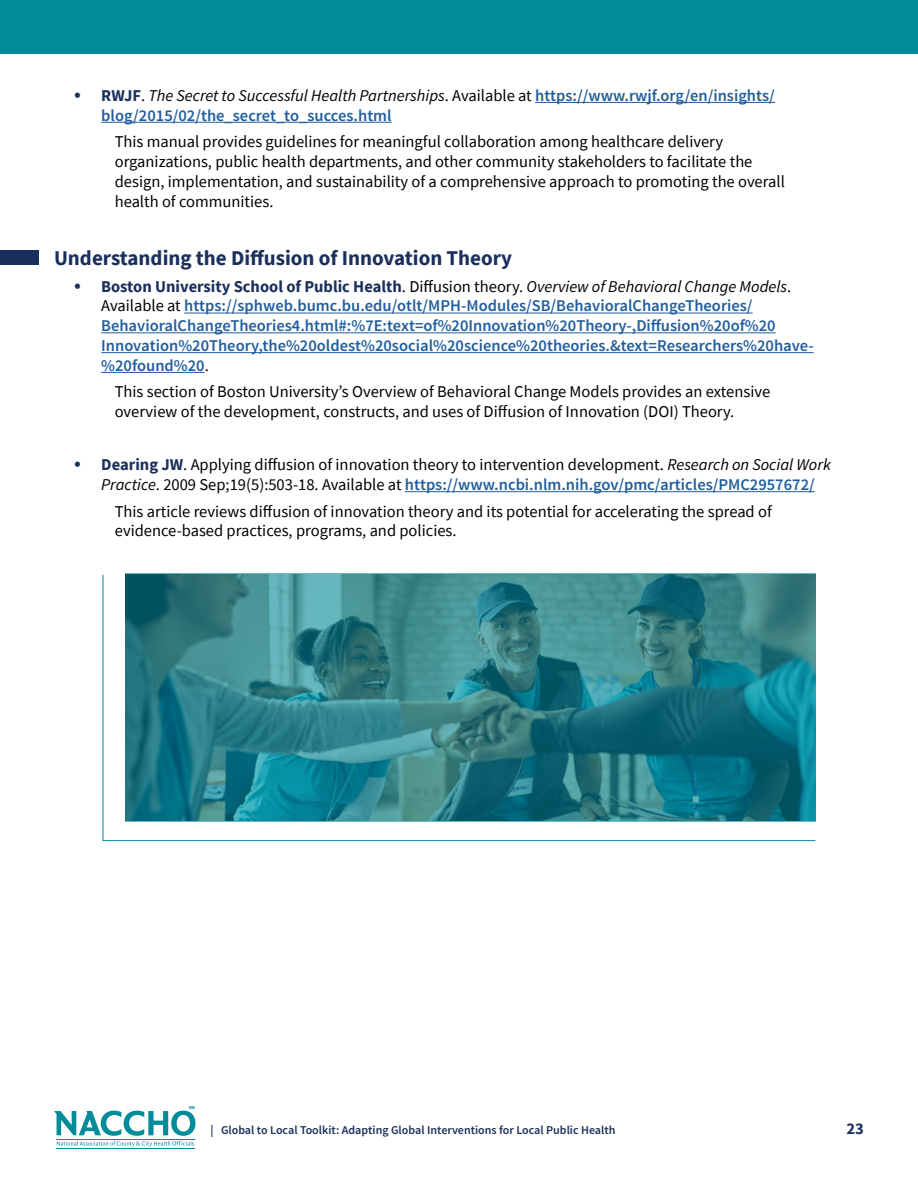
<style>
.page{position:relative;width:918px;height:1188px;background:#fff}
.page>*{position:absolute;margin:0;border:0;box-sizing:border-box;transform-origin:0 0}
.Section_header{font:700 21px "Source Sans Pro";color:#1a2f5b}
.t1{font:16.5px/19.8px "Source Sans Pro";color:#000}
.t2{font:600 16.5px/19.8px "Source Sans Pro";color:#215e9e}
.t3{font:700 16.5px "Source Sans Pro";color:#1a2f5a}
.t4{font:600 12px "Source Sans Pro";color:#1a2f5a}
.t5{font:700 4.35px "Myriad Pro";color:#008c99}
.s1{font-weight:400;font-size:22.5px;color:#1a2f5b}
.s2{font-weight:700;color:#1a2f5b}
.s3{font-weight:400;color:#000}
.s4{font-weight:400;font-style:italic;color:#000}
.s5{font-size:22.5px;color:#1a2f5b}
.s6{font-style:italic}
.s7{font-weight:600;color:#215e9e}
</style>
<div class="page">
<svg style="left:54px;top:1111px;width:141px;height:36px"></svg>
<hr style="left:56px;top:1139px;width:139px;height:1px;background:#008c99">
<hr style="left:56px;top:1148px;width:139px;height:1px;background:#008c99">
<hr style="left:535px;top:102px;width:240px;height:1px;background:#215e9e">
<hr style="left:101px;top:122px;width:291px;height:1px;background:#215e9e">
<hr style="left:184px;top:313px;width:569px;height:1px;background:#215e9e">
<hr style="left:101px;top:332px;width:675px;height:1px;background:#215e9e">
<hr style="left:101px;top:352px;width:713px;height:1px;background:#215e9e">
<hr style="left:101px;top:372px;width:104px;height:1px;background:#215e9e">
<hr style="left:405px;top:491px;width:410px;height:1px;background:#215e9e">
<div style="left:0;top:250px;width:38px;height:14px;background:#1a2f5b"></div>
<div style="left:0;top:0;width:918px;height:54px;background:#008b99"></div>
<svg style="left:102px;top:574px;width:714px;height:267px;background:#3e8b93"></svg>
<p class="t2" style="left:101px;top:86px;width:675px;text-indent:-27px"><span class="s1">•</span> <span class="s2">RWJF</span><span class="s3">.</span> <span class="s4">The Secret to Successful Health Partnerships</span><span class="s3">. Available at</span> https://www.rwjf.org/en/insights/ blog/2015/02/the_secret_to_succes.html</p>
<p class="t1" style="left:115px;top:132px;width:672px">This manual provides guidelines for meaningful collaboration among healthcare delivery organizations, public health departments, and other community stakeholders to facilitate the design, implementation, and sustainability of a comprehensive approach to promoting the overall health of communities.</p>
<p class="Section_header" style="left:54px;top:244px;width:460px">Understanding the Diffusion of Innovation Theory</p>
<p class="t2" style="left:101px;top:277px;width:714px;text-indent:-27px"><span class="s1">•</span> <span class="s2">Boston University School of Public Health</span><span class="s3">. Diffusion theory.</span> <span class="s4">Overview of Behavioral Change Models</span><span class="s3">.<br>Available at</span> https://sphweb.bumc.bu.edu/otlt/MPH-Modules/SB/BehavioralChangeTheories/ BehavioralChangeTheories4.html#:%7E:text=of%20Innovation%20Theory-,Diffusion%20of%20<br>Innovation%20Theory,the%20oldest%20social%20science%20theories.&amp;text=Researchers%20have-%20found%20<span class="s3">.</span></p>
<p class="t1" style="left:115px;top:382px;width:657px">This section of Boston University’s Overview of Behavioral Change Models provides an extensive overview of the development, constructs, and uses of Diffusion of Innovation (DOI) Theory.</p>
<p class="t1" style="left:101px;top:455px;width:731px;text-indent:-27px"><span class="s5">•</span> <span class="s2">Dearing JW</span>. Applying diffusion of innovation theory to intervention development. <span class="s6">Research on Social Work<br>Practice</span>. 2009 Sep;19(5):503-18. Available at <span class="s7">https://www.ncbi.nlm.nih.gov/pmc/articles/PMC2957672/</span></p>
<p class="t1" style="left:115px;top:501px;width:659px">This article reviews diffusion of innovation theory and its potential for accelerating the spread of evidence-based practices, programs, and policies.</p>
<p class="t5" style="left:189px;top:1104px;width:8px">SM</p>
<p class="t4" style="left:211px;top:1123px;width:406px">| Global to Local Toolkit: Adapting Global Interventions for Local Public Health</p>
<p class="t3" style="left:847px;top:1117px;width:19px">23</p>
</div>
